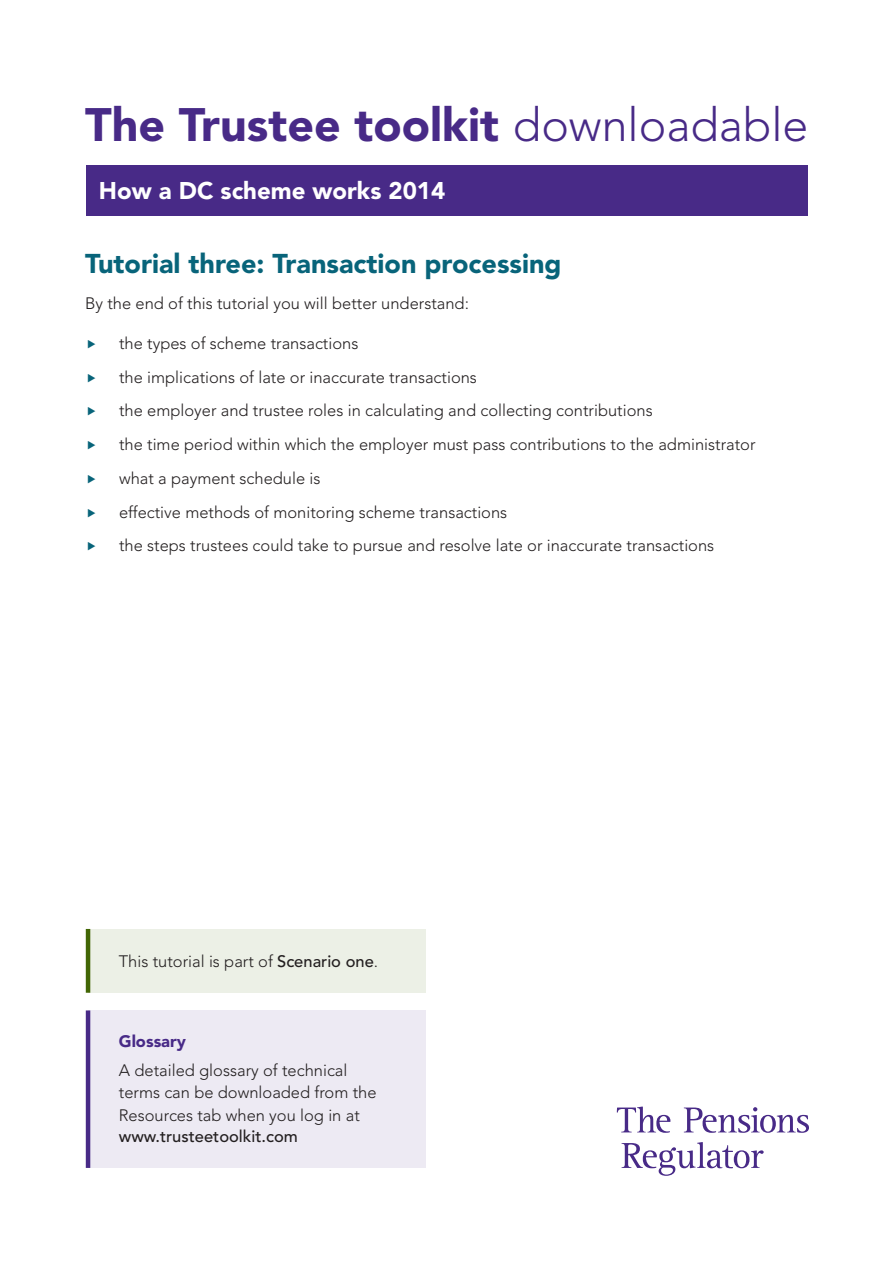
<style>
.page{position:relative;width:893px;height:1263px;background:#fff}
.page>*{position:absolute;margin:0;border:0;box-sizing:border-box;transform-origin:0 0}
.Heading_1{font:900 46.5px "Avenir LT Std";color:#482a87}
.heading_2{font:900 27px "Avenir LT Std";color:#08647a}
.body_text{font:900 24px "Avenir LT Std";color:#fff}
.body_text-2{font:300 16.5px/22.5px "Avenir LT Std";color:#231f20}
.body_text-3{font:500 16.5px "Avenir LT Std";color:#231f20}
.heading_4{font:900 16.5px "Avenir LT Std";color:#482a87}
.s1{font-weight:300}
.s2{font-weight:500}
</style>
<div class="page">
<svg style="left:617px;top:1106px;width:53px;height:27px"></svg>
<svg style="left:684px;top:1107px;width:125px;height:26px"></svg>
<svg style="left:621px;top:1142px;width:143px;height:34px"></svg>
<div style="left:86px;top:166px;width:721px;height:50px;background:#482a87"></div>
<div style="left:88px;top:929px;width:338px;height:64px;background:#ecf0e6"></div>
<hr style="left:86px;top:929px;width:4px;height:64px;background:#426605">
<div style="left:88px;top:1010px;width:338px;height:158px;background:#edeaf3"></div>
<hr style="left:86px;top:1010px;width:4px;height:158px;background:#482a87">
<h1 class="Heading_1" style="left:85px;top:97px;width:725px">The Trustee toolkit <span class="s1">downloadable</span></h1>
<p class="body_text" style="left:99px;top:176px;width:348px">How a DC scheme works 2014</p>
<p class="heading_2" style="left:85px;top:248px;width:478px">Tutorial three: Transaction processing</p>
<p class="body_text-2" style="left:85px;top:292px;width:385px">By the end of this tutorial you will better understand:</p>
<p class="body_text-2" style="left:119px;top:332px;width:241px">the types of scheme transactions</p>
<p class="body_text-2" style="left:119px;top:366px;width:359px">the implications of late or inaccurate transactions</p>
<p class="body_text-2" style="left:119px;top:399px;width:535px">the employer and trustee roles in calculating and collecting contributions</p>
<p class="body_text-2" style="left:119px;top:433px;width:638px">the time period within which the employer must pass contributions to the administrator</p>
<p class="body_text-2" style="left:119px;top:467px;width:203px">what a payment schedule is</p>
<p class="body_text-2" style="left:119px;top:501px;width:390px">effective methods of monitoring scheme transactions</p>
<p class="body_text-2" style="left:119px;top:534px;width:597px">the steps trustees could take to pursue and resolve late or inaccurate transactions</p>
<p class="body_text-2" style="left:119px;top:950px;width:261px">This tutorial is part of <span class="s2">Scenario one</span>.</p>
<p class="heading_4" style="left:119px;top:1031px;width:69px">Glossary</p>
<p class="body_text-2" style="left:119px;top:1059px;width:259px">A detailed glossary of technical terms can be downloaded from the<br>Resources tab when you log in at</p>
<p class="body_text-3" style="left:119px;top:1127px;width:181px">www.trusteetoolkit.com</p>
</div>
